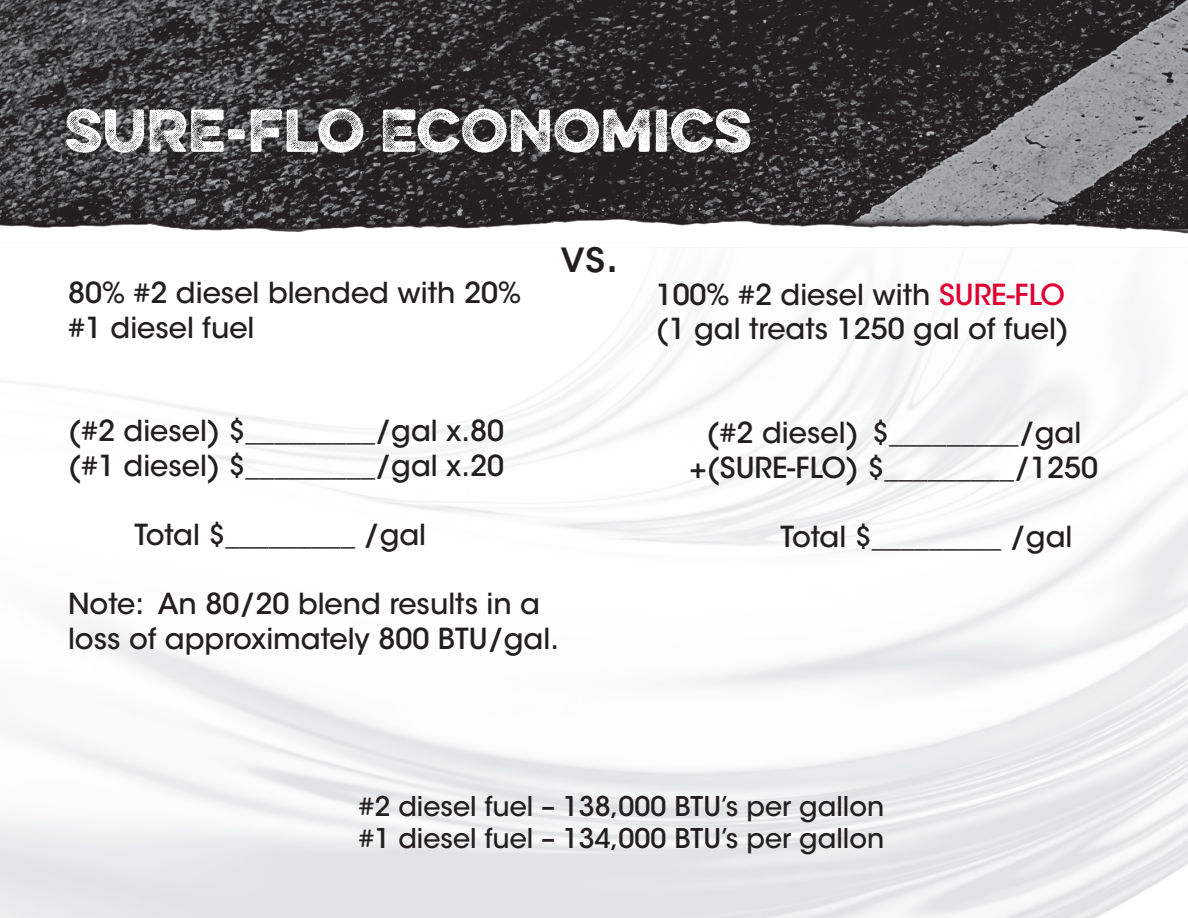
<style>
.page{position:relative;width:1188px;height:918px;background:#fff}
.page>*{position:absolute;margin:0;border:0;box-sizing:border-box;transform-origin:0 0}
.t1{font:300 54px "Eveleth Slant";color:#fff}
.t2{font:500 45px "ITC Avant Garde Std";color:#231f20}
.t3{font:500 28.8px/34.5px "ITC Avant Garde Std";color:#231f20}
.t4{font:500 27px "ITC Avant Garde Std";color:#231f20}
.s1{color:#e00031}
</style>
<div class="page">
<img style="left:0;top:0;width:1188px;height:210px">
<svg style="left:0;top:210px;width:1188px;height:9px;background:#424042"></svg>
<img style="left:0;top:219px;width:1188px;height:15px">
<p class="t1" style="left:65px;top:89px;width:689px">SURE-FLO ECONOMICS</p>
<p class="t3" style="left:68px;top:276px;width:454px">80% #2 diesel blended with 20% #1 diesel fuel</p>
<p class="t3" style="left:68px;top:414px;width:438px">(#2 diesel) $_________/gal x.80</p>
<p class="t3" style="left:68px;top:448px;width:438px">(#1 diesel) $_________/gal x.20</p>
<p class="t3" style="left:134px;top:518px;width:293px">Total $_________ /gal</p>
<p class="t2" style="left:561px;top:228px;width:60px">vs.</p>
<p class="t3" style="left:68px;top:587px;width:492px">Note: An 80/20 blend results in a loss of approximately 800 BTU/gal.</p>
<p class="t3" style="left:656px;top:277px;width:411px">100% #2 diesel with <span class="s1">SURE-FLO</span></p>
<p class="t3" style="left:656px;top:312px;width:415px">(1 gal treats 1250 gal of fuel)</p>
<p class="t3" style="left:707px;top:416px;width:376px">(#2 diesel) $_________/gal</p>
<p class="t3" style="left:690px;top:450px;width:410px">+(SURE-FLO) $_________/1250</p>
<p class="t3" style="left:781px;top:519px;width:293px">Total $_________ /gal</p>
<p class="t4" style="left:359px;top:789px;width:527px">#2 diesel fuel – 138,000 BTU’s per gallon</p>
<p class="t4" style="left:359px;top:822px;width:527px">#1 diesel fuel – 134,000 BTU’s per gallon</p>
</div>
